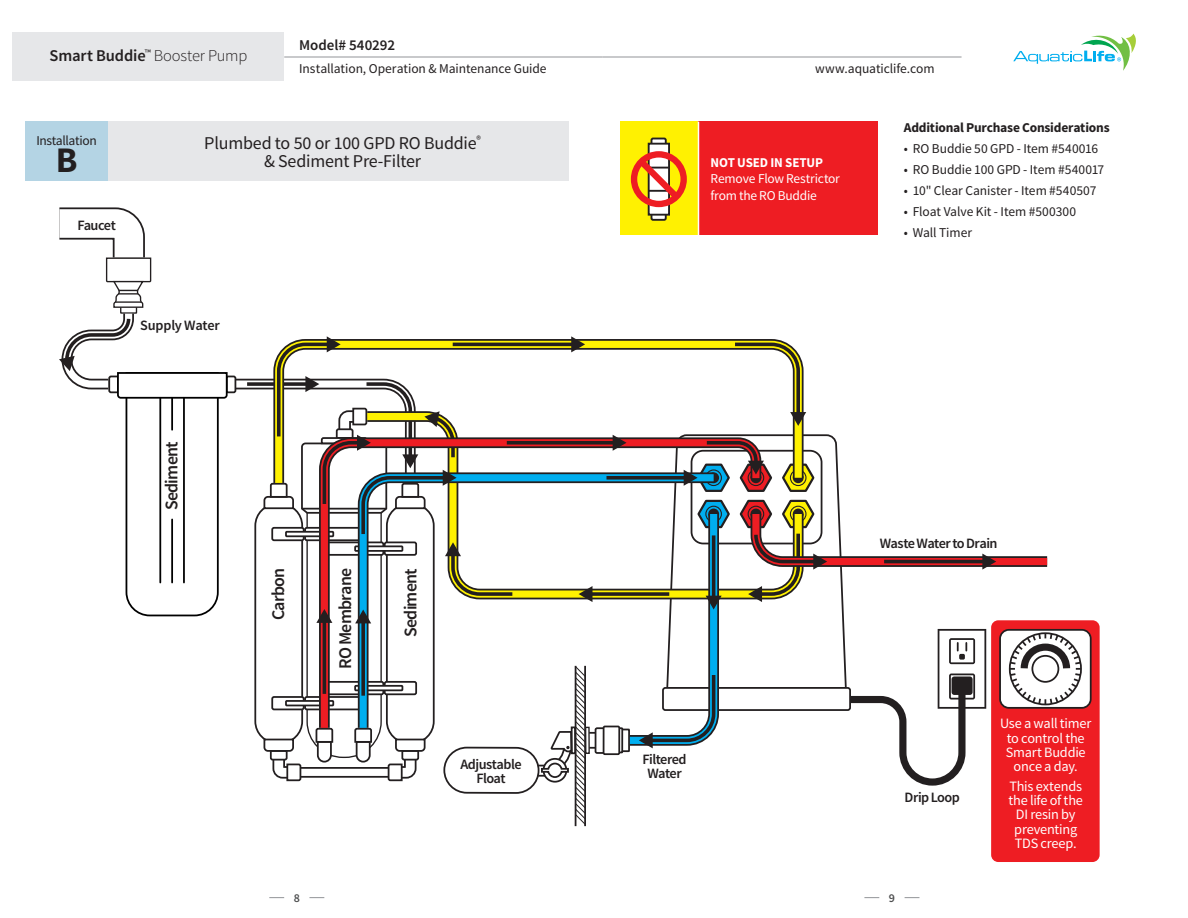
<style>
.page{position:relative;width:1188px;height:918px;background:#fff}
.page>*{position:absolute;margin:0;border:0;box-sizing:border-box;transform-origin:0 0}
.t1{font:700 36px "Source Sans Pro";color:#231f20}
.t2{font:18px/18px "Source Sans Pro";letter-spacing:-.01em;color:#231f20;text-align:center}
.t3{font:600 17.85px "Source Sans Pro";letter-spacing:-.04em;color:#231f20}
.t4{font:600 16.5px "Source Sans Pro";letter-spacing:-.01em;color:#231f20}
.t5{font:600 15px "Source Sans Pro";color:#231f20}
.t6{font:14.25px/14.2px "Source Sans Pro";letter-spacing:-.015em;color:#fff;text-align:center}
.t7{font:600 14.25px/14.2px "Source Sans Pro";letter-spacing:-.035em;color:#231f20;text-align:center}
.t8{font:600 14.25px "Source Sans Pro";letter-spacing:-.015em;color:#231f20}
.t9{font:13.5px "Source Sans Pro";letter-spacing:-.005em;color:#231f20}
.t10{font:13.5px/16.2px "Source Sans Pro";letter-spacing:-.015em;color:#fff}
.t11{font:700 13.5px "Source Sans Pro";letter-spacing:-.015em;color:#231f20}
.t12{font:700 13.5px "Source Sans Pro";letter-spacing:-.005em;color:#fff}
.t13{font:13.5px "Source Sans Pro";letter-spacing:-.025em;color:#231f20}
.t14{font:600 12px "Source Sans Pro";color:#4b4c4d}
.t15{font:600 9.6px "Source Sans Pro";color:#231f20}
.s1{font-weight:300}
</style>
<div class="page">
<svg style="left:269px;top:897px;width:15px;height:1px"></svg>
<svg style="left:864px;top:897px;width:15px;height:1px"></svg>
<svg style="left:309px;top:897px;width:15px;height:1px"></svg>
<svg style="left:905px;top:897px;width:14px;height:1px"></svg>
<div style="left:13px;top:32px;width:271px;height:49px;background:#e6e7e9"></div>
<svg style="left:284px;top:56px;width:678px;height:1px"></svg>
<hr style="left:284px;top:57px;width:319px;height:1px;background:#939598">
<hr style="left:603px;top:57px;width:359px;height:1px;background:#939598">
<svg style="left:1013px;top:34px;width:123px;height:37px"></svg>
<div style="left:25px;top:122px;width:83px;height:60px;background:#b4d4e4"></div>
<div style="left:108px;top:122px;width:460px;height:60px;background:#e6e7e9"></div>
<div style="left:603px;top:726px;width:17px;height:29px;border:2px solid #231f20"></div>
<div style="left:443px;top:747px;width:97px;height:47px;border:2px solid #231f20;border-radius:23px"></div>
<svg style="left:540px;top:739px;width:65px;height:87px"></svg>
<svg style="left:516px;top:339px;width:266px;height:14px"></svg>
<hr style="left:453px;top:343px;width:121px;height:3px;background:#231f20">
<svg style="left:571px;top:336px;width:14px;height:16px"></svg>
<svg style="left:731px;top:341px;width:73px;height:65px"></svg>
<svg style="left:767px;top:409px;width:38px;height:26px"></svg>
<svg style="left:516px;top:441px;width:97px;height:4px"></svg>
<svg style="left:516px;top:472px;width:97px;height:263px"></svg>
<svg style="left:607px;top:476px;width:6px;height:4px"></svg>
<svg style="left:59px;top:207px;width:457px;height:578px"></svg>
<hr style="left:159px;top:398px;width:2px;height:185px;background:#000">
<hr style="left:171px;top:519px;width:2px;height:64px;background:#000">
<hr style="left:171px;top:398px;width:2px;height:32px;background:#000">
<hr style="left:183px;top:398px;width:2px;height:185px;background:#000">
<div style="left:991px;top:620px;width:109px;height:242px;background:#ee1d23;border-radius:7px"></div>
<svg style="left:613px;top:435px;width:479px;height:354px"></svg>
<div style="left:620px;top:122px;width:79px;height:113px;background:#fff101"></div>
<div style="left:699px;top:122px;width:179px;height:113px;background:#ee1d23"></div>
<hr style="left:698px;top:122px;width:1px;height:113px;background:#fff">
<svg style="left:651px;top:139px;width:15px;height:81px"></svg>
<div style="left:651px;top:138px;width:16px;height:83px;border:2px solid #231f20;border-radius:2px"></div>
<div style="left:649px;top:144px;width:20px;height:71px;background:#fff"></div>
<div style="left:648px;top:143px;width:22px;height:73px;border:2px solid #231f20"></div>
<svg style="left:633px;top:155px;width:50px;height:50px"></svg>
<div style="left:631px;top:151px;width:56px;height:56px;border:6px solid #ee1d23;border-radius:50%"></div>
<p class="t4" style="left:50px;top:45px;width:199px">Smart Buddie<sup>™</sup> <span class="s1">Booster Pump</span></p>
<p class="t5" style="left:299px;top:35px;width:97px">Model# 540292</p>
<p class="t9" style="left:299px;top:60px;width:249px">Installation, Operation &amp; Maintenance Guide</p>
<p class="t9" style="left:815px;top:60px;width:121px">www.aquaticlife.com</p>
<p class="t13" style="left:36px;top:132px;width:62px">Installation</p>
<h1 class="t1" style="left:56px;top:137px;width:23px">B</h1>
<p class="t7" style="left:77px;top:218px;width:40px">Faucet</p>
<h2 class="t2" style="left:204px;top:135px;width:278px">Plumbed to 50 or 100 GPD RO Buddie<sup>® </sup>&amp; Sediment Pre-Filter</h2>
<p class="t8" style="left:140px;top:316px;width:81px">Supply Water</p>
<p class="t12" style="left:711px;top:154px;width:114px">NOT USED IN SETUP</p>
<p class="t10" style="left:711px;top:171px;width:131px">Remove Flow Restrictor from the RO Buddie</p>
<p class="t11" style="left:904px;top:119px;width:207px">Additional Purchase Considerations</p>
<p class="t9" style="left:904px;top:140px;width:196px">• RO Buddie 50 GPD - Item #540016</p>
<p class="t9" style="left:904px;top:161px;width:202px">• RO Buddie 100 GPD - Item #540017</p>
<p class="t9" style="left:904px;top:182px;width:194px">• 10" Clear Canister - Item #540507</p>
<p class="t9" style="left:904px;top:203px;width:174px">• Float Valve Kit - Item #500300</p>
<p class="t9" style="left:904px;top:224px;width:70px">• Wall Timer</p>
<p class="t15" style="left:897px;top:160px;width:19px">OUT</p>
<h3 class="t3" style="left:160px;top:510px;width:70px;rotate:-90deg">Sediment</h3>
<h3 class="t3" style="left:267px;top:620px;width:54px;rotate:-90deg">Carbon</h3>
<h3 class="t3" style="left:334px;top:669px;width:102px;rotate:-90deg">RO Membrane</h3>
<h3 class="t3" style="left:399px;top:637px;width:70px;rotate:-90deg">Sediment</h3>
<p class="t7" style="left:461px;top:757px;width:63px">Adjustable<br>Float</p>
<p class="t7" style="left:643px;top:752px;width:46px">Filtered<br>Water</p>
<p class="t7" style="left:880px;top:537px;width:119px">Waste Water to Drain</p>
<p class="t7" style="left:905px;top:791px;width:57px">Drip Loop</p>
<p class="t6" style="left:1000px;top:717px;width:93px">Use a wall timer to control the<br>Smart Buddie once a day.</p>
<p class="t6" style="left:1008px;top:779px;width:76px">This extends the life of the<br>DI resin by preventing<br>TDS creep.</p>
<p class="t14" style="left:294px;top:890px;width:8px">8</p>
<p class="t14" style="left:889px;top:890px;width:8px">9</p>
</div>
